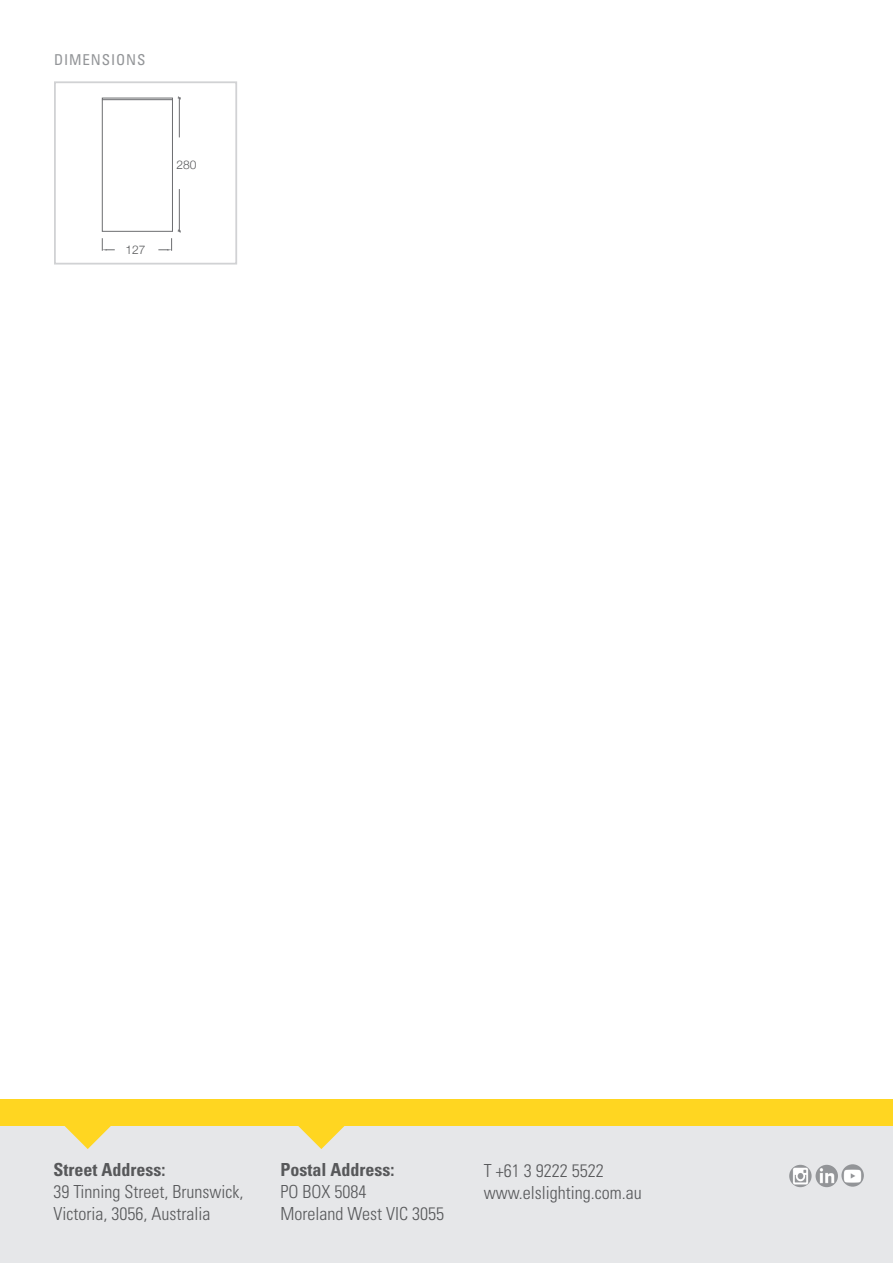
<style>
.page{position:relative;width:893px;height:1263px;background:#fff}
.page>*{position:absolute;margin:0;border:0;box-sizing:border-box;transform-origin:0 0}
.t1{font:300 condensed 18px/21.6px "Univers LT Std";color:#57585a}
.t2{font:700 condensed 18px "Univers LT Std";color:#57585a}
.PRODUCT_SIZE_HEADING{font:condensed 15px "Univers LT Std";letter-spacing:.06em;color:#939598}
.t3{font:300 12px "Helvetica Neue";color:#57585a}
</style>
<div class="page">
<hr style="left:179px;top:98px;width:1px;height:39px;background:#6c6d70">
<hr style="left:179px;top:189px;width:1px;height:42px;background:#6c6d70">
<svg style="left:102px;top:238px;width:13px;height:13px"></svg>
<svg style="left:158px;top:229px;width:23px;height:22px"></svg>
<div style="left:102px;top:98px;width:70px;height:133px;background:#fff"></div>
<div style="left:102px;top:98px;width:71px;height:134px;border:1px solid #6c6d70"></div>
<hr style="left:102px;top:99px;width:70px;height:1px;background:#6c6d70">
<div style="left:54px;top:81px;width:183px;height:184px;border:2px solid #d1d2d4"></div>
<div style="left:0;top:1117px;width:893px;height:146px;background:#e6e7e9"></div>
<svg style="left:64px;top:1126px;width:47px;height:23px"></svg>
<svg style="left:298px;top:1126px;width:47px;height:23px"></svg>
<div style="left:0;top:1099px;width:893px;height:27px;background:#ffd621"></div>
<svg style="left:789px;top:1165px;width:23px;height:22px"></svg>
<div style="left:816px;top:1165px;width:22px;height:22px;background:#939598;border-radius:50%"></div>
<svg style="left:841px;top:1164px;width:23px;height:23px"></svg>
<img style="left:789px;top:1168px;width:23px;height:16px">
<img style="left:819px;top:1168px;width:15px;height:15px">
<img style="left:841px;top:1168px;width:23px;height:15px">
<p class="PRODUCT_SIZE_HEADING" style="left:54px;top:50px;width:93px">DIMENSIONS</p>
<p class="t3" style="left:126px;top:240px;width:22px">127</p>
<p class="t3" style="left:177px;top:155px;width:22px">280</p>
<p class="t2" style="left:54px;top:1159px;width:113px">Street Address:</p>
<p class="t1" style="left:54px;top:1181px;width:191px">39 Tinning Street, Brunswick,<br>Victoria, 3056, Australia</p>
<p class="t2" style="left:280px;top:1159px;width:115px">Postal Address:</p>
<p class="t1" style="left:280px;top:1181px;width:87px">PO BOX 5084</p>
<p class="t1" style="left:280px;top:1202px;width:165px">Moreland West VIC 3055</p>
<p class="t1" style="left:484px;top:1160px;width:121px">T +61 3 9222 5522</p>
<p class="t1" style="left:484px;top:1182px;width:160px">www.elslighting.com.au</p>
</div>
